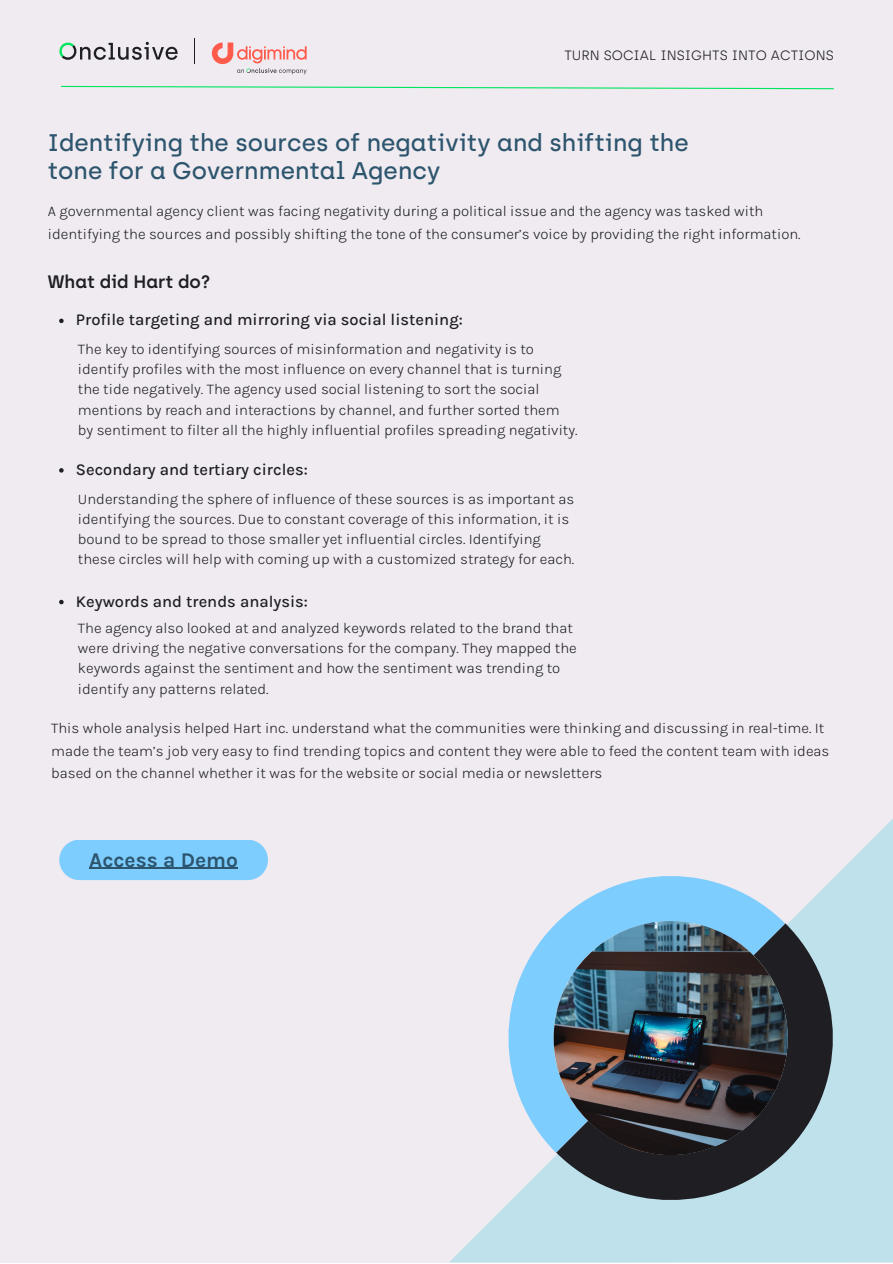
<style>
.page{position:relative;width:893px;height:1264px;background:#fff}
.page>*{position:absolute;margin:0;border:0;box-sizing:border-box;transform-origin:0 0}
.t1{font:500 24px/28px "Archia";color:#2d556e}
.t2{font:700 21px "Karla";color:#2d556e}
.t3{font:600 18px "Archia";color:#1e1e23}
.t4{font:500 16.5px "Karla";color:#1e1e23}
.t5{font:300 15px/20.2px "Karla";color:#1e1e23}
.t6{font:300 13.5px "Archia";color:#1e1e23}
</style>
<div class="page">
<div style="left:0;top:0;width:892px;height:1262px;background:#f0ebf0"></div>
<svg style="left:59px;top:42px;width:118px;height:18px"></svg>
<svg style="left:194px;top:38px;width:1px;height:26px"></svg>
<svg style="left:212px;top:43px;width:94px;height:31px"></svg>
<svg style="left:449px;top:820px;width:443px;height:442px;fill:#bee1eb"></svg>
<div style="left:59px;top:840px;width:209px;height:40px;background:#7dcdff"></div>
<hr style="left:89px;top:867px;width:149px;height:1px;background:#2d556e">
<svg style="left:61px;top:85px;width:773px;height:5px"></svg>
<svg style="left:556px;top:923px;width:276px;height:276px;background:#58656c"></svg>
<svg style="left:508px;top:876px;width:277px;height:276px;fill:#7dcdff"></svg>
<img style="left:553px;top:921px;width:234px;height:234px;border-radius:50%">
<svg style="left:59px;top:318px;width:5px;height:5px"></svg>
<svg style="left:59px;top:468px;width:5px;height:4px"></svg>
<svg style="left:59px;top:600px;width:5px;height:4px"></svg>
<p class="t6" style="left:564px;top:48px;width:271px">TURN SOCIAL INSIGHTS INTO ACTIONS</p>
<p class="t1" style="left:48px;top:129px;width:642px">Identifying the sources of negativity and shifting the tone for a Governmental Agency</p>
<p class="t5" style="left:48px;top:200px;width:754px;line-height:22.5px">A governmental agency client was facing negativity during a political issue and the agency was tasked with identifying the sources and possibly shifting the tone of the consumer’s voice by providing the right information.</p>
<p class="t3" style="left:48px;top:271px;width:164px">What did Hart do?</p>
<p class="t4" style="left:76px;top:310px;width:388px">Profile targeting and mirroring via social listening:</p>
<p class="t5" style="left:78px;top:339px;width:501px">The key to identifying sources of misinformation and negativity is to identify profiles with the most influence on every channel that is turning the tide negatively. The agency used social listening to sort the social mentions by reach and interactions by channel, and further sorted them by sentiment to filter all the highly influential profiles spreading negativity.</p>
<p class="t4" style="left:76px;top:460px;width:233px">Secondary and tertiary circles:</p>
<p class="t5" style="left:78px;top:488px;width:498px">Understanding the sphere of influence of these sources is as important as identifying the sources. Due to constant coverage of this information, it is bound to be spread to those smaller yet influential circles. Identifying these circles will help with coming up with a customized strategy for each.</p>
<p class="t4" style="left:76px;top:591px;width:233px">Keywords and trends analysis:</p>
<p class="t5" style="left:78px;top:617px;width:500px">The agency also looked at and analyzed keywords related to the brand that were driving the negative conversations for the company. They mapped the keywords against the sentiment and how the sentiment was trending to identify any patterns related.</p>
<p class="t5" style="left:51px;top:717px;width:779px;line-height:22.5px">This whole analysis helped Hart inc. understand what the communities were thinking and discussing in real-time. It made the team’s job very easy to find trending topics and content they were able to feed the content team with ideas based on the channel whether it was for the website or social media or newsletters</p>
<p class="t2" style="left:89px;top:847px;width:150px">Access a Demo</p>
</div>
